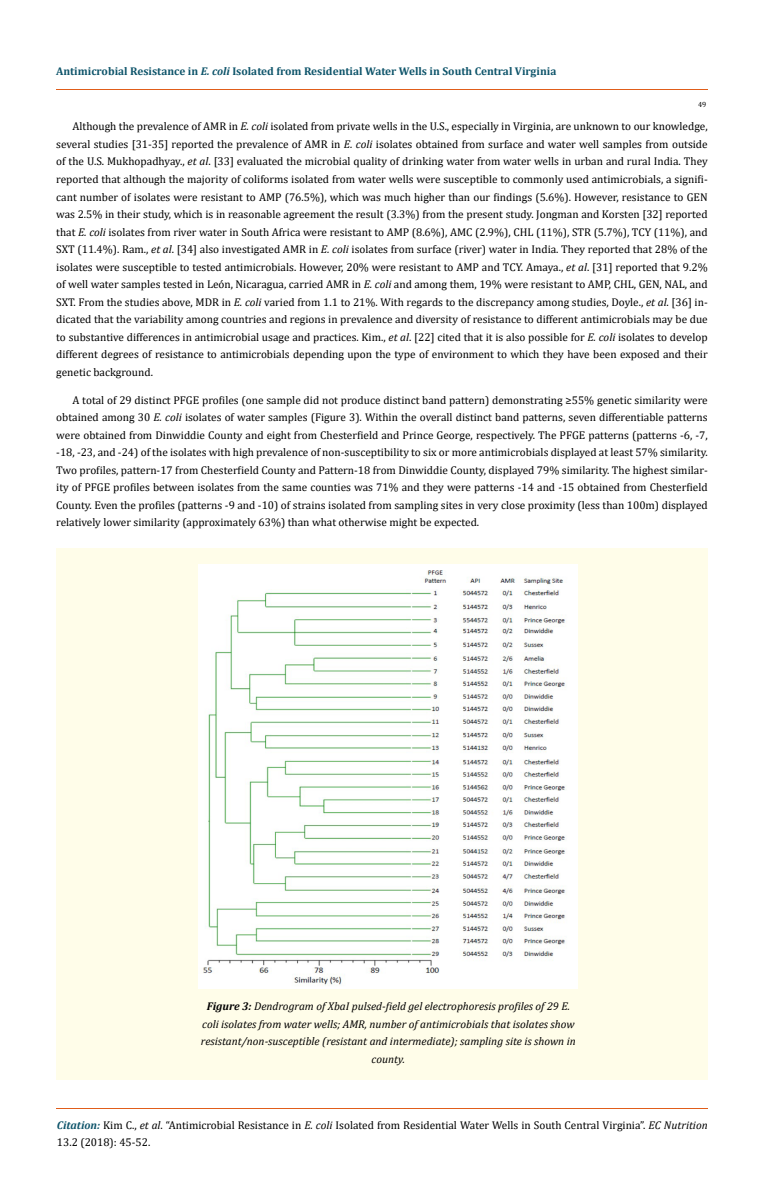
<style>
.page{position:relative;width:764px;height:1202px;background:#fff}
.page>*{position:absolute;margin:0;border:0;box-sizing:border-box;transform-origin:0 0}
.t1{font:11.25px/17.5px "Cambria";color:#000;text-align:justify}
.t2{font:italic 11.25px/17.5px "Cambria";color:#000;text-align:center}
.t3{font:700 11.25px "Cambria";color:#0e546a}
.t4{font:7.5px "Cambria";color:#000}
.s1{font-style:italic}
.s2{font-weight:700}
.s3{font-weight:700;font-style:italic;color:#0e546a}
</style>
<div class="page">
<hr style="left:56px;top:90px;width:652px;height:1px;background:#e05d1a">
<hr style="left:56px;top:1108px;width:652px;height:1px;background:#e05d1a">
<div style="left:56px;top:548px;width:652px;height:531px;background:#fffde9"></div>
<img style="left:199px;top:564px;width:379px;height:423px">
<p class="t3" style="left:56px;top:63px;width:502px">Antimicrobial Resistance in <span class="s1">E. coli</span> Isolated from Residential Water Wells in South Central Virginia</p>
<p class="t4" style="left:698px;top:100px;width:10px">49</p>
<p class="t1" style="left:56px;top:118px;width:653px;text-indent:16px">Although the prevalence of AMR in <span class="s1">E. coli</span> isolated from private wells in the U.S., especially in Virginia, are unknown to our knowledge, several studies [31-35] reported the prevalence of AMR in <span class="s1">E. coli</span> isolates obtained from surface and water well samples from outside of the U.S. Mukhopadhyay., <span class="s1">et al</span>. [33] evaluated the microbial quality of drinking water from water wells in urban and rural India. They reported that although the majority of coliforms isolated from water wells were susceptible to commonly used antimicrobials, a signifi&shy;cant number of isolates were resistant to AMP (76.5%), which was much higher than our findings (5.6%). However, resistance to GEN was 2.5% in their study, which is in reasonable agreement the result (3.3%) from the present study. Jongman and Korsten [32] reported that <span class="s1">E. coli</span> isolates from river water in South Africa were resistant to AMP (8.6%), AMC (2.9%), CHL (11%), STR (5.7%), TCY (11%), and SXT (11.4%). Ram., <span class="s1">et al</span>. [34] also investigated AMR in <span class="s1">E. coli</span> isolates from surface (river) water in India. They reported that 28% of the isolates were susceptible to tested antimicrobials. However, 20% were resistant to AMP and TCY. Amaya., <span class="s1">et al</span>. [31] reported that 9.2% of well water samples tested in León, Nicaragua, carried AMR in <span class="s1">E. coli</span> and among them, 19% were resistant to AMP, CHL, GEN, NAL, and SXT. From the studies above, MDR in <span class="s1">E. coli</span> varied from 1.1 to 21%. With regards to the discrepancy among studies, Doyle., <span class="s1">et al</span>. [36] in&shy;dicated that the variability among countries and regions in prevalence and diversity of resistance to different antimicrobials may be due to substantive differences in antimicrobial usage and practices. Kim., <span class="s1">et al</span>. [22] cited that it is also possible for <span class="s1">E. coli</span> isolates to develop different degrees of resistance to antimicrobials depending upon the type of environment to which they have been exposed and their genetic background.</p>
<p class="t1" style="left:56px;top:391px;width:653px;text-indent:16px">A total of 29 distinct PFGE profiles (one sample did not produce distinct band pattern) demonstrating ≥55% genetic similarity were obtained among 30 <span class="s1">E. coli</span> isolates of water samples (Figure 3). Within the overall distinct band patterns, seven differentiable patterns were obtained from Dinwiddie County and eight from Chesterfield and Prince George, respectively. The PFGE patterns (patterns -6, -7, -18, -23, and -24) of the isolates with high prevalence of non-susceptibility to six or more antimicrobials displayed at least 57% similarity.<br>Two profiles, pattern-17 from Chesterfield County and Pattern-18 from Dinwiddie County, displayed 79% similarity. The highest similar&shy;ity of PFGE profiles between isolates from the same counties was 71% and they were patterns -14 and -15 obtained from Chesterfield County. Even the profiles (patterns -9 and -10) of strains isolated from sampling sites in very close proximity (less than 100m) displayed relatively lower similarity (approximately 63%) than what otherwise might be expected.</p>
<p class="t2" style="left:201px;top:996px;width:376px"><span class="s2">Figure 3:</span> Dendrogram of XbaI pulsed-field gel electrophoresis profiles of 29 E. coli isolates from water wells; AMR, number of antimicrobials that isolates show resistant/non-susceptible (resistant and intermediate); sampling site is shown in county.</p>
<p class="t1" style="left:57px;top:1115px;width:652px"><span class="s3">Citation:</span> Kim C., <span class="s1">et al</span>. “Antimicrobial Resistance in <span class="s1">E. coli</span> Isolated from Residential Water Wells in South Central Virginia”. <span class="s1">EC Nutrition<br></span>13.2 (2018): 45-52.</p>
</div>
